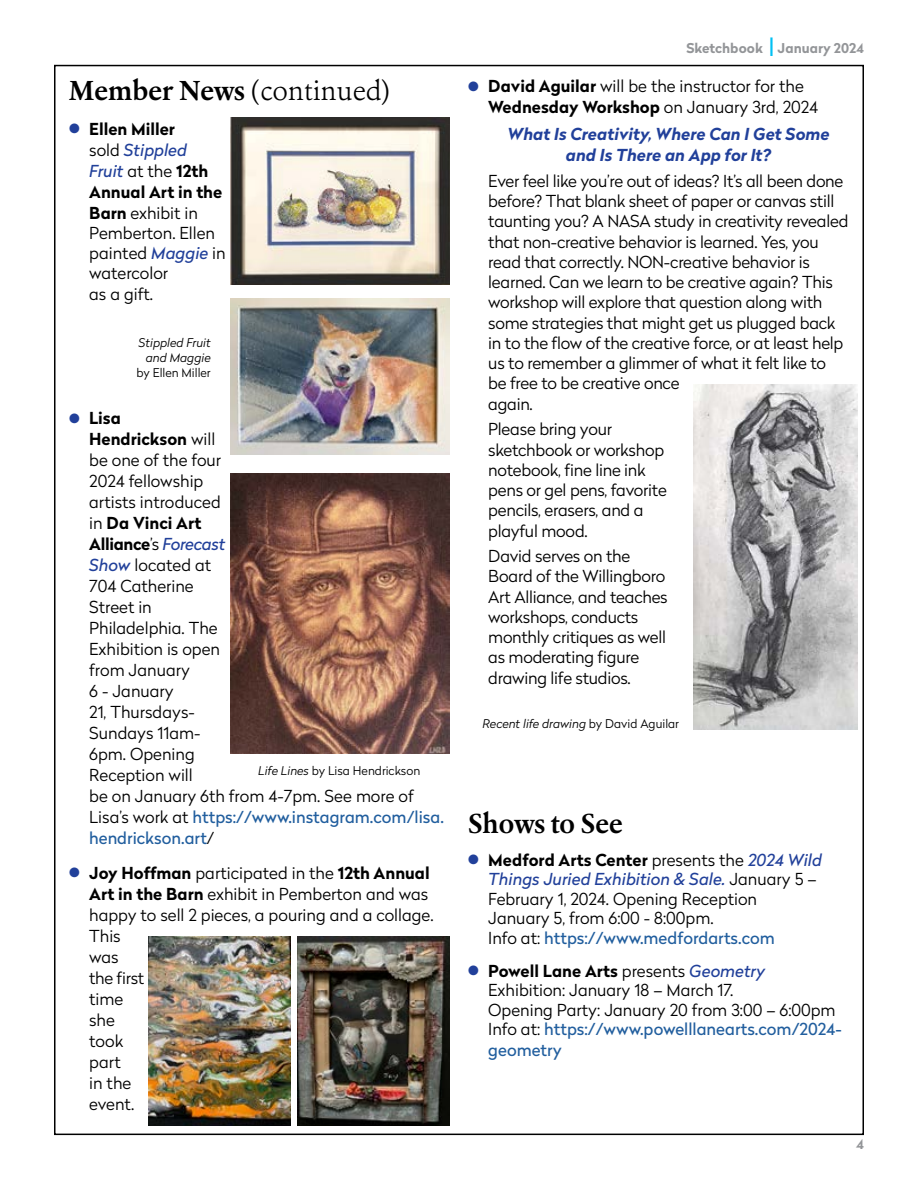
<style>
.page{position:relative;width:918px;height:1188px;background:#fff}
.page>*{position:absolute;margin:0;border:0;box-sizing:border-box;transform-origin:0 0}
.t1{font:300 27px "Erato";color:#000}
.t2{font:700 27px "Erato";color:#000}
.t3{font:300 16.5px/21px "Radikal";letter-spacing:-.015em;color:#000}
.t4{font:italic 700 16.5px/21px "Radikal";color:#21409a;text-align:center}
.t5{font:16.5px "Radikal";color:#215e9e}
.t6{font:700 13.5px "Radikal";color:#939598}
.t7{font:italic 300 12px/15px "Radikal";color:#000;text-align:right}
.t8{font:300 12px "Radikal";color:#000}
.s1{font-weight:700}
.s2{color:#21409a}
.s3{font-weight:400;font-style:italic;color:#21409a}
.s4{font-weight:400;color:#215e9e}
.s5{font-style:italic}
.s6{font-weight:400;font-size:25.2px;color:#00c0f3}
.s7{font-style:normal}
</style>
<div class="page">
<img style="left:231px;top:474px;width:219px;height:280px">
<img style="left:693px;top:385px;width:165px;height:344px">
<img style="left:231px;top:298px;width:219px;height:157px">
<img style="left:231px;top:118px;width:219px;height:167px">
<img style="left:297px;top:937px;width:152px;height:189px">
<img style="left:148px;top:937px;width:142px;height:189px">
<h1 class="t1" style="left:69px;top:73px;width:323px"><span class="s1">Member News</span> (continued)</h1>
<p class="t3" style="left:89px;top:118px;width:138px;text-indent:-20px"><span class="s2">●</span> <span class="s1">Ellen Miller<br></span>sold <span class="s3">Stippled<br>Fruit</span> at the <span class="s1">12th<br>Annual Art in the<br>Barn</span> exhibit in<br>Pemberton. Ellen painted <span class="s3">Maggie</span> in watercolor<br>as a gift.</p>
<p class="t7" style="left:139px;top:335px;width:74px">Stippled Fruit and Maggie</p>
<p class="t8" style="left:137px;top:364px;width:76px">by Ellen Miller</p>
<p class="t3" style="left:89px;top:407px;width:355px;text-indent:-20px"><span class="s2">●</span> <span class="s1">Lisa<br>Hendrickson</span> will<br>be one of the four<br>2024 fellowship<br>artists introduced<br>in <span class="s1">Da Vinci Art<br>Alliance</span>’s <span class="s3">Forecast<br>Show</span> located at<br>704 Catherine<br>Street in<br>Philadelphia. The<br>Exhibition is open<br>from January<br>6 - January<br>21, Thursdays-<br>Sundays 11am-<br>6pm. Opening<br>Reception will<br>be on January 6th from 4-7pm. See more of<br>Lisa’s work at <span class="s4">https://www.instagram.com/lisa. hendrickson.art</span>/</p>
<p class="t3" style="left:89px;top:862px;width:346px;text-indent:-20px"><span class="s2">●</span> <span class="s1">Joy Hoffman</span> participated in the <span class="s1">12th Annual<br>Art in the Barn</span> exhibit in Pemberton and was happy to sell 2 pieces, a pouring and a collage.<br>This<br>was<br>the first<br>time<br>she<br>took<br>part<br>in the<br>event.</p>
<p class="t8" style="left:258px;top:762px;width:164px"><span class="s5">Life Lines</span> by Lisa Hendrickson</p>
<p class="t6" style="left:686px;top:39px;width:179px">Sketchbook <span class="s6">I</span> January 2024</p>
<p class="t3" style="left:488px;top:76px;width:331px;line-height:20.2px;text-indent:-20px"><span class="s2">●</span> <span class="s1">David Aguilar</span> will be the instructor for the<br><span class="s1">Wednesday Workshop</span> on January 3rd, 2024</p>
<p class="t4" style="left:508px;top:123px;width:324px">What Is Creativity, Where Can I Get Some and Is There an App for It?</p>
<p class="t3" style="left:488px;top:170px;width:362px;line-height:20.2px">Ever feel like you’re out of ideas? It’s all been done before? That blank sheet of paper or canvas still taunting you? A NASA study in creativity revealed that non-creative behavior is learned. Yes, you read that correctly. NON-creative behavior is learned. Can we learn to be creative again? This workshop will explore that question along with some strategies that might get us plugged back in to the flow of the creative force, or at least help us to remember a glimmer of what it felt like to be free to be creative once<br>again.</p>
<p class="t3" style="left:488px;top:419px;width:180px;line-height:20.2px">Please bring your sketchbook or workshop notebook, fine line ink pens or gel pens, favorite pencils, erasers, and a playful mood.</p>
<p class="t3" style="left:488px;top:545px;width:181px;line-height:20.2px">David serves on the<br>Board of the Willingboro<br>Art Alliance, and teaches workshops, conducts monthly critiques as well as moderating figure drawing life studios.</p>
<p class="t7" style="left:482px;top:716px;width:198px">Recent life drawing <span class="s7">by David Aguilar</span></p>
<h1 class="t2" style="left:468px;top:805px;width:157px">Shows to See</h1>
<p class="t3" style="left:488px;top:849px;width:335px;line-height:19.5px;text-indent:-20px"><span class="s2">●</span> <span class="s1">Medford Arts Center</span> presents the <span class="s3">2024 Wild Things Juried Exhibition &amp; Sale.</span> January 5 – February 1, 2024. Opening Reception January 5, from 6:00 - 8:00pm.<br>Info at: <span class="s4">https://www.medfordarts.com</span></p>
<p class="t3" style="left:488px;top:960px;width:355px;line-height:19.5px;text-indent:-20px"><span class="s2">●</span> <span class="s1">Powell Lane Arts</span> presents <span class="s3">Geometry </span>Exhibition: January 18 – March 17.<br>Opening Party: January 20 from 3:00 – 6:00pm Info at: <span class="s4">https://www.powelllanearts.com/2024-</span></p>
<p class="t5" style="left:488px;top:1038px;width:75px">geometry</p>
<p class="t6" style="left:856px;top:1134px;width:9px">4</p>
</div>
